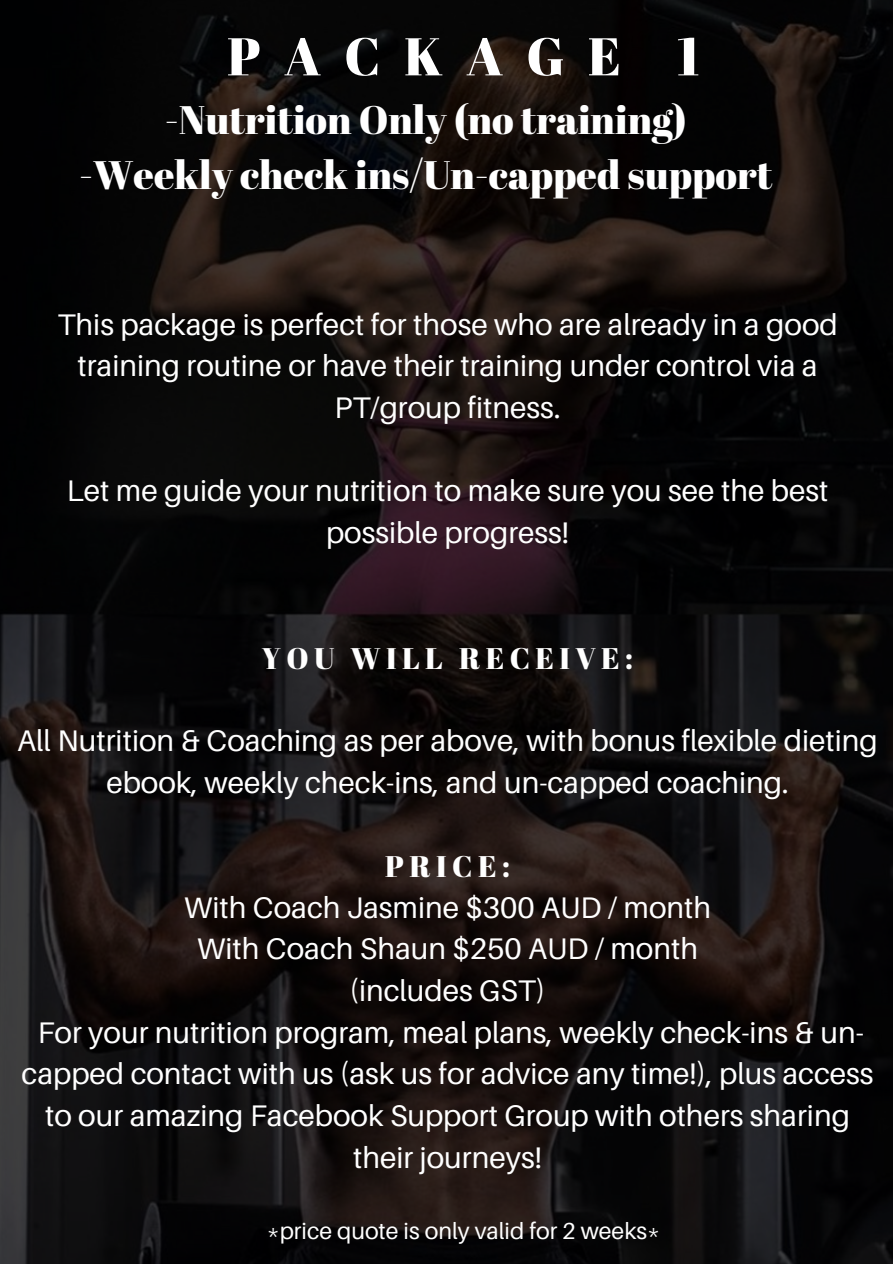
<style>
.page{position:relative;width:893px;height:1264px;background:#fff}
.page>*{position:absolute;margin:0;border:0;box-sizing:border-box;transform-origin:0 0}
.t1{font:52.95px "Abril Fatface";letter-spacing:.44em;color:#fff}
.t2{font:39.75px "Abril Fatface";color:#fff}
.t3{font:29.85px/41.7px "Aileron";color:#fff;text-align:center}
.t4{font:29.85px "Abril Fatface";letter-spacing:.18em;color:#fff}
.t5{font:23.1px "Aileron";color:#fff}
</style>
<div class="page">
<img style="left:0;top:0;width:892px;height:1263px">
<p class="t1" style="left:227px;top:19px;width:474px">PACKAGE 1</p>
<p class="t2" style="left:165px;top:92px;width:523px">-Nutrition Only (no training)</p>
<p class="t2" style="left:79px;top:147px;width:694px">-Weekly check ins/Un-capped support</p>
<p class="t3" style="left:57px;top:303px;width:781px">This package is perfect for those who are already in a good</p>
<p class="t3" style="left:77px;top:344px;width:741px">training routine or have their training under control via a</p>
<p class="t3" style="left:334px;top:386px;width:227px">PT/group fitness.</p>
<p class="t3" style="left:67px;top:469px;width:763px">Let me guide your nutrition to make sure you see the best</p>
<p class="t3" style="left:326px;top:511px;width:244px">possible progress!</p>
<p class="t4" style="left:262px;top:637px;width:372px">YOU WILL RECEIVE:</p>
<p class="t3" style="left:17px;top:719px;width:862px">All Nutrition &amp; Coaching as per above, with bonus flexible dieting ebook, weekly check-ins, and un-capped coaching.</p>
<p class="t4" style="left:385px;top:845px;width:126px">PRICE:</p>
<p class="t3" style="left:184px;top:885px;width:528px">With Coach Jasmine $300 AUD / month</p>
<p class="t3" style="left:197px;top:927px;width:502px">With Coach Shaun $250 AUD / month</p>
<p class="t3" style="left:349px;top:969px;width:197px">(includes GST)</p>
<p class="t3" style="left:22px;top:1010px;width:853px">For your nutrition program, meal plans, weekly check-ins &amp; un&shy;capped contact with us (ask us for advice any time!), plus access to our amazing Facebook Support Group with others sharing their journeys!</p>
<p class="t5" style="left:267px;top:1216px;width:394px">*price quote is only valid for 2 weeks*</p>
</div>
